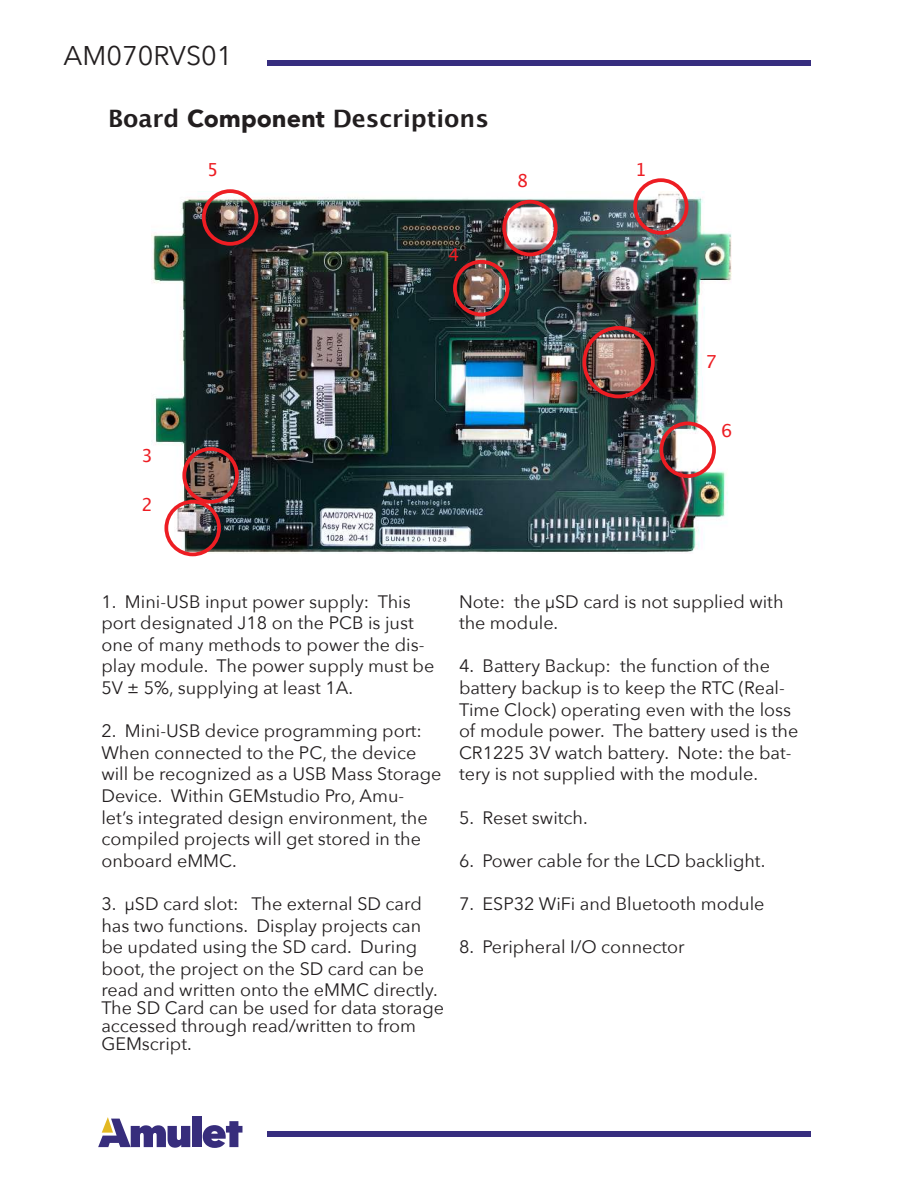
<style>
.page{position:relative;width:918px;height:1188px;background:#fff}
.page>*{position:absolute;margin:0;border:0;box-sizing:border-box;transform-origin:0 0}
.t1{font:27px "Avenir Next";color:#221e1f}
.t2{font:700 24px "Lucida Grande";color:#221e1f}
.t3{font:18px/21.6px "Avenir Next";color:#221e1f}
.t4{font:18px "Lucida Grande";color:#ed1d23}
.s1{font-family:"Avenir Next"}
</style>
<div class="page">
<div style="left:267px;top:60px;width:544px;height:5px;background:#372e7f"></div>
<div style="left:267px;top:1131px;width:544px;height:6px;background:#372e7f"></div>
<div style="left:192px;top:1117px;width:9px;height:30px;background:#372d7c"></div>
<svg style="left:203px;top:1121px;width:39px;height:27px"></svg>
<svg style="left:98px;top:1117px;width:92px;height:31px"></svg>
<img style="left:152px;top:191px;width:580px;height:362px">
<div style="left:633px;top:178px;width:56px;height:57px;border:4px solid #ed1d23;border-radius:50%"></div>
<div style="left:502px;top:200px;width:56px;height:56px;border:4px solid #ed1d23;border-radius:50%"></div>
<div style="left:164px;top:500px;width:57px;height:56px;border:4px solid #ed1d23;border-radius:50%"></div>
<div style="left:182px;top:447px;width:57px;height:57px;border:4px solid #ed1d23;border-radius:50%"></div>
<div style="left:453px;top:260px;width:56px;height:56px;border:4px solid #ed1d23;border-radius:50%"></div>
<div style="left:202px;top:189px;width:56px;height:57px;border:4px solid #ed1d23;border-radius:50%"></div>
<div style="left:659px;top:422px;width:57px;height:56px;border:4px solid #ed1d23;border-radius:50%"></div>
<div style="left:582px;top:326px;width:73px;height:72px;border:4px solid #ed1d23;border-radius:50%"></div>
<h1 class="t1" style="left:64px;top:33px;width:171px">AM070RVS01</h1>
<h2 class="t2" style="left:108px;top:98px;width:382px">Board <span class="s1">Component</span> Descriptions</h2>
<p class="t4" style="left:207px;top:159px;width:13px">5</p>
<p class="t4" style="left:448px;top:244px;width:13px">4</p>
<p class="t4" style="left:517px;top:170px;width:13px">8</p>
<p class="t4" style="left:141px;top:446px;width:13px">3</p>
<p class="t4" style="left:141px;top:494px;width:13px">2</p>
<p class="t4" style="left:635px;top:159px;width:13px">1</p>
<p class="t4" style="left:706px;top:351px;width:13px">7</p>
<p class="t4" style="left:721px;top:421px;width:13px">6</p>
<p class="t3" style="left:101px;top:590px;width:334px">1. Mini-USB input power supply: This port designated J18 on the PCB is just one of many methods to power the dis&shy;play module. The power supply must be 5V ± 5%, supplying at least 1A.</p>
<p class="t3" style="left:101px;top:719px;width:342px">2. Mini-USB device programming port:<br>When connected to the PC, the device will be recognized as a USB Mass Storage Device. Within GEMstudio Pro, Amu-<br>let’s integrated design environment, the compiled projects will get stored in the onboard eMMC.</p>
<p class="t3" style="left:101px;top:892px;width:338px">3. µSD card slot: The external SD card has two functions. Display projects can be updated using the SD card. During boot, the project on the SD card can be read and written onto the eMMC directly.</p>
<p class="t3" style="left:101px;top:998px;width:344px;line-height:18px">The SD Card can be used for data storage accessed through read/written to from<br>GEMscript.</p>
<p class="t3" style="left:459px;top:590px;width:326px">Note: the µSD card is not supplied with the module.</p>
<p class="t3" style="left:459px;top:655px;width:341px">4. Battery Backup: the function of the battery backup is to keep the RTC (Real-Time Clock) operating even with the loss of module power. The battery used is the CR1225 3V watch battery. Note: the bat&shy;tery is not supplied with the module.</p>
<p class="t3" style="left:459px;top:806px;width:130px">5. Reset switch.</p>
<p class="t3" style="left:459px;top:849px;width:308px">6. Power cable for the LCD backlight.</p>
<p class="t3" style="left:459px;top:892px;width:307px">7. ESP32 WiFi and Bluetooth module</p>
<p class="t3" style="left:459px;top:935px;width:227px">8. Peripheral I/O connector</p>
</div>
